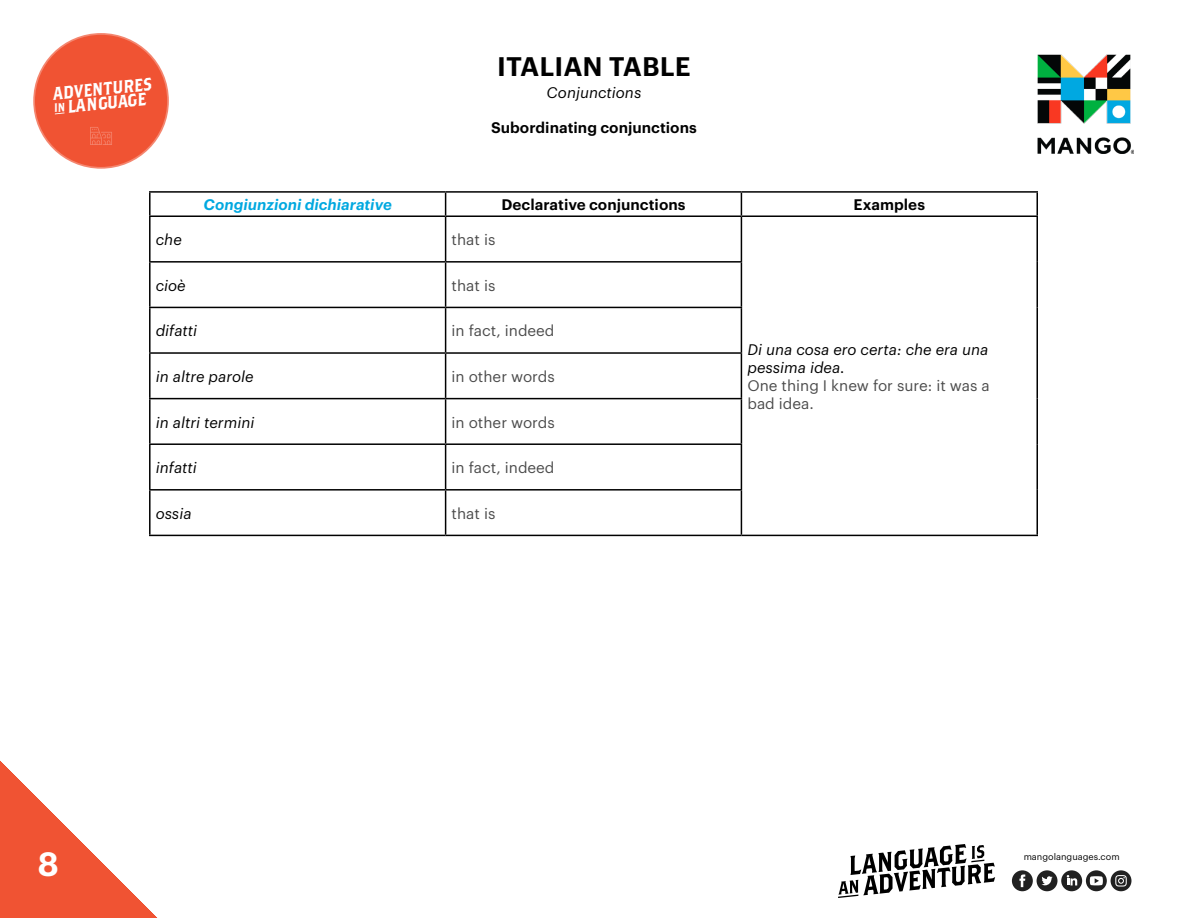
<style>
.page{position:relative;width:1188px;height:918px;background:#fff}
.page>*{position:absolute;margin:0;border:0;box-sizing:border-box;transform-origin:0 0}
.t1{font:600 33px "Graphik LCG";color:#fff}
.t2{font:600 26.25px "Graphik LCG";color:#000}
.t3{font:17.85px/14.4px "Brothers OT";color:#fff;scale:.91 1}
.t4{font:italic 15px "Graphik LCG";color:#000}
.t5{font:15px "Graphik LCG";color:#4b4b4b}
.t6{font:600 15px "Graphik LCG";color:#000}
.t7{font:italic 600 15px "Graphik LCG";color:#00a8e0}
.t8{font:9px "Graphik LCG";color:#000}
.s1{font-size:12px}
</style>
<div class="page">
<svg style="left:0;top:761px;width:157px;height:157px"></svg>
<div style="left:33px;top:33px;width:136px;height:136px;background:#f05333;border-radius:50%"></div>
<svg style="left:55px;top:112px;width:10px;height:2px"></svg>
<svg style="left:90px;top:127px;width:22px;height:18px"></svg>
<div style="left:32px;top:31px;width:139px;height:139px;border:3px solid #fff;border-radius:50%"></div>
<svg style="left:838px;top:844px;width:157px;height:54px"></svg>
<svg style="left:1086px;top:870px;width:21px;height:21px"></svg>
<svg style="left:1090px;top:876px;width:13px;height:9px"></svg>
<div style="left:1037px;top:870px;width:20px;height:21px;background:#212121;border-radius:10px"></div>
<svg style="left:1041px;top:876px;width:12px;height:9px"></svg>
<div style="left:1061px;top:870px;width:21px;height:21px;background:#212121;border-radius:10px"></div>
<svg style="left:1067px;top:875px;width:10px;height:10px"></svg>
<div style="left:1012px;top:870px;width:21px;height:21px;background:#212121;border-radius:10px"></div>
<svg style="left:1019px;top:874px;width:6px;height:13px"></svg>
<div style="left:1111px;top:870px;width:20px;height:21px;background:#212121;border-radius:10px"></div>
<svg style="left:1115px;top:875px;width:12px;height:12px"></svg>
<img style="left:1038px;top:54px;width:96px;height:100px">
<hr style="left:149px;top:191px;width:297px;height:2px;background:#000">
<hr style="left:149px;top:193px;width:2px;height:22px;background:#000">
<hr style="left:446px;top:191px;width:295px;height:2px;background:#000">
<svg style="left:445px;top:193px;width:1px;height:22px"></svg>
<hr style="left:741px;top:191px;width:297px;height:2px;background:#000">
<svg style="left:741px;top:193px;width:1px;height:22px"></svg>
<hr style="left:1036px;top:193px;width:2px;height:22px;background:#000">
<hr style="left:149px;top:215px;width:297px;height:2px;background:#000">
<hr style="left:149px;top:217px;width:2px;height:44px;background:#000">
<hr style="left:446px;top:215px;width:295px;height:2px;background:#000">
<hr style="left:445px;top:217px;width:1px;height:44px;background:#000">
<hr style="left:741px;top:215px;width:297px;height:2px;background:#000">
<hr style="left:741px;top:217px;width:1px;height:44px;background:#000">
<hr style="left:1036px;top:217px;width:2px;height:45px;background:#000">
<hr style="left:149px;top:261px;width:297px;height:2px;background:#000">
<hr style="left:149px;top:263px;width:2px;height:44px;background:#000">
<hr style="left:446px;top:261px;width:296px;height:2px;background:#000">
<hr style="left:445px;top:263px;width:1px;height:44px;background:#000">
<hr style="left:741px;top:263px;width:1px;height:44px;background:#000">
<hr style="left:1036px;top:262px;width:2px;height:45px;background:#000">
<hr style="left:149px;top:307px;width:297px;height:1px;background:#000">
<hr style="left:149px;top:308px;width:2px;height:44px;background:#000">
<hr style="left:446px;top:307px;width:296px;height:1px;background:#000">
<hr style="left:445px;top:308px;width:1px;height:44px;background:#000">
<hr style="left:741px;top:308px;width:1px;height:44px;background:#000">
<hr style="left:1036px;top:307px;width:2px;height:46px;background:#000">
<hr style="left:149px;top:352px;width:297px;height:2px;background:#000">
<hr style="left:149px;top:354px;width:2px;height:44px;background:#000">
<hr style="left:446px;top:352px;width:296px;height:2px;background:#000">
<hr style="left:445px;top:354px;width:1px;height:44px;background:#000">
<hr style="left:741px;top:354px;width:1px;height:44px;background:#000">
<hr style="left:1036px;top:353px;width:2px;height:46px;background:#000">
<hr style="left:149px;top:398px;width:297px;height:1px;background:#000">
<hr style="left:149px;top:399px;width:2px;height:44px;background:#000">
<hr style="left:446px;top:398px;width:296px;height:1px;background:#000">
<hr style="left:445px;top:399px;width:1px;height:44px;background:#000">
<hr style="left:741px;top:399px;width:1px;height:44px;background:#000">
<hr style="left:1036px;top:399px;width:2px;height:45px;background:#000">
<hr style="left:149px;top:443px;width:297px;height:2px;background:#000">
<hr style="left:149px;top:445px;width:2px;height:44px;background:#000">
<hr style="left:446px;top:443px;width:296px;height:2px;background:#000">
<hr style="left:445px;top:445px;width:1px;height:44px;background:#000">
<hr style="left:741px;top:445px;width:1px;height:44px;background:#000">
<hr style="left:1036px;top:444px;width:2px;height:46px;background:#000">
<hr style="left:149px;top:489px;width:297px;height:2px;background:#000">
<hr style="left:149px;top:491px;width:2px;height:44px;background:#000">
<hr style="left:446px;top:489px;width:296px;height:2px;background:#000">
<hr style="left:445px;top:491px;width:1px;height:44px;background:#000">
<hr style="left:741px;top:491px;width:1px;height:44px;background:#000">
<hr style="left:1036px;top:490px;width:2px;height:45px;background:#000">
<hr style="left:149px;top:535px;width:297px;height:1px;background:#000">
<hr style="left:446px;top:535px;width:295px;height:1px;background:#000">
<hr style="left:741px;top:535px;width:297px;height:1px;background:#000">
<p class="t3" style="left:52px;top:88px;width:111px;rotate:-6deg">ADVENTURES<br><span class="s1">IN</span> LANGUAGE</p>
<h2 class="t2" style="left:497px;top:46px;width:195px">ITALIAN TABLE</h2>
<p class="t4" style="left:547px;top:81px;width:96px">Conjunctions</p>
<p class="t6" style="left:491px;top:116px;width:207px">Subordinating conjunctions</p>
<p class="t7" style="left:204px;top:193px;width:190px">Congiunzioni dichiarative</p>
<p class="t6" style="left:501px;top:193px;width:186px">Declarative conjunctions</p>
<p class="t6" style="left:854px;top:193px;width:73px">Examples</p>
<p class="t4" style="left:156px;top:228px;width:28px">che</p>
<p class="t5" style="left:452px;top:228px;width:45px">that is</p>
<p class="t4" style="left:156px;top:274px;width:31px">cioè</p>
<p class="t5" style="left:452px;top:274px;width:45px">that is</p>
<p class="t4" style="left:156px;top:320px;width:43px">difatti</p>
<p class="t5" style="left:452px;top:320px;width:104px">in fact, indeed</p>
<p class="t4" style="left:156px;top:365px;width:99px">in altre parole</p>
<p class="t5" style="left:452px;top:365px;width:105px">in other words</p>
<p class="t4" style="left:156px;top:411px;width:100px">in altri termini</p>
<p class="t5" style="left:452px;top:411px;width:105px">in other words</p>
<p class="t4" style="left:156px;top:456px;width:42px">infatti</p>
<p class="t5" style="left:452px;top:456px;width:104px">in fact, indeed</p>
<p class="t4" style="left:156px;top:502px;width:37px">ossia</p>
<p class="t5" style="left:452px;top:502px;width:45px">that is</p>
<p class="t4" style="left:747px;top:338px;width:243px">Di una cosa ero certa: che era una</p>
<p class="t4" style="left:747px;top:356px;width:99px">pessima idea.</p>
<p class="t5" style="left:747px;top:374px;width:244px">One thing I knew for sure: it was a</p>
<p class="t5" style="left:747px;top:392px;width:68px">bad idea.</p>
<h1 class="t1" style="left:37px;top:839px;width:23px">8</h1>
<p class="t8" style="left:1024px;top:850px;width:98px">mangolanguages.com</p>
</div>
